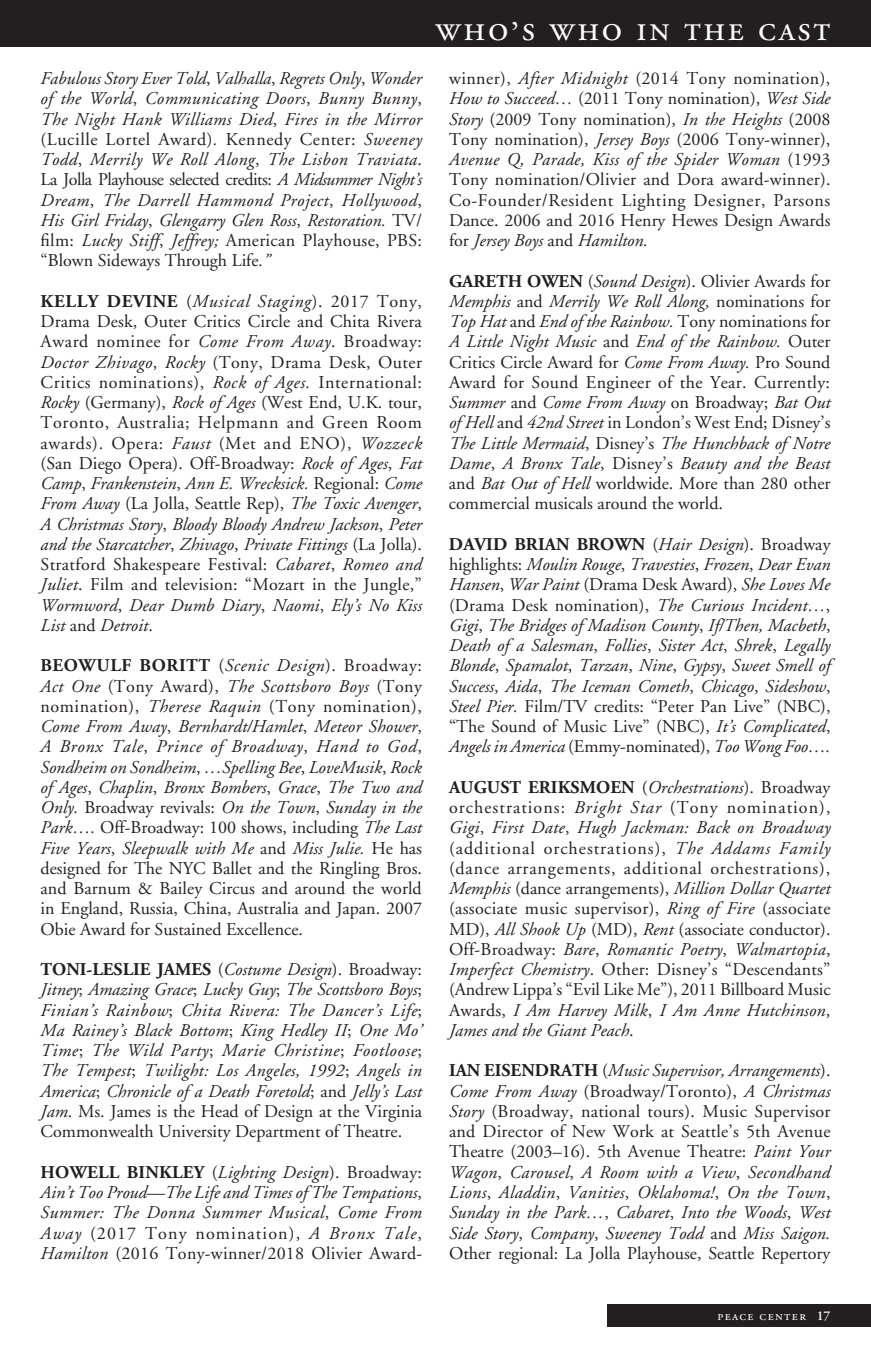
<style>
.page{position:relative;width:871px;height:1357px;background:#fff}
.page>*{position:absolute;margin:0;border:0;box-sizing:border-box;transform-origin:0 0}
.t1{font:36px "Adobe Garamond Exp";letter-spacing:.07em;color:#fff}
.t2{font:18px/20.2px "Adobe Garamond";color:#231f20;text-align:justify}
.t3{font:italic 18px/20.2px "Adobe Garamond";color:#231f20;text-align:justify}
.t4{font:13.5px "Adobe Garamond Exp";letter-spacing:.1em;color:#fff}
.s1{font-family:"Adobe Garamond"}
.s2{font-style:normal}
.s3{font-weight:700}
.s4{font-style:italic}
.s5{font-weight:700;font-style:normal}
.s6{font-family:"Adobe Garamond";font-weight:600}
</style>
<div class="page">
<div style="left:0;top:0;width:871px;height:46px;background:#231f20"></div>
<div style="left:608px;top:1304px;width:263px;height:23px;background:#231f20"></div>
<p class="t1" style="left:435px;top:14px;width:396px">who<span class="s1">’</span>s who in the cast</p>
<p class="t3" style="left:40px;top:69px;width:383px">Fabulous Story Ever Told<span class="s2">,</span> Valhalla<span class="s2">,</span> Regrets Only<span class="s2">,</span> Wonder of the World<span class="s2">,</span> Communicating Doors<span class="s2">,</span> Bunny Bunny<span class="s2">, </span>The Night Hank Williams Died<span class="s2">,</span> Fires in the Mirror <span class="s2">(Lucille Lortel Award)</span>. <span class="s2">Kennedy Center:</span> Sweeney Todd<span class="s2">,</span> Merrily We Roll Along<span class="s2">,</span> The Lisbon Traviata<span class="s2">.<br>La Jolla Playhouse selected credits:</span> A Midsummer Night’s Dream<span class="s2">,</span> The Darrell Hammond Project<span class="s2">,</span> Hollywood<span class="s2">, </span>His Girl Friday<span class="s2">,</span> Glengarry Glen Ross<span class="s2">,</span> Restoration. <span class="s2">TV/ film:</span> Lucky Stiff<span class="s2">,</span> Jeffrey; <span class="s2">American Playhouse, PBS: “Blown Sideways Through Life</span>.”</p>
<p class="t2" style="left:41px;top:291px;width:383px"><span class="s3">KELLY DEVINE</span> (<span class="s4">Musical Staging</span>). 2017 Tony, Drama Desk, Outer Critics Circle and Chita Rivera Award nominee for <span class="s4">Come From Away</span>. Broadway:<br><span class="s4">Doctor Zhivago</span>, <span class="s4">Rocky</span> (Tony, Drama Desk, Outer Critics nominations), <span class="s4">Rock of Ages.</span> International:<br><span class="s4">Rocky</span> (Germany), <span class="s4">Rock of Ages</span> (West End, U.K. tour, Toronto, Australia; Helpmann and Green Room awards). Opera: <span class="s4">Faust</span> (Met and ENO), <span class="s4">Wozzeck </span>(San Diego Opera). Off-Broadway: <span class="s4">Rock of Ages</span>, <span class="s4">Fat Camp</span>, <span class="s4">Frankenstein</span>, <span class="s4">Ann E. Wrecksick.</span> Regional: <span class="s4">Come From Away</span> (La Jolla, Seattle Rep), <span class="s4">The Toxic Avenger</span>, <span class="s4">A Christmas Story</span>, <span class="s4">Bloody Bloody Andrew Jackson</span>, <span class="s4">Peter and the Starcatcher</span>, <span class="s4">Zhivago</span>, <span class="s4">Private Fittings</span> (La Jolla).<br>Stratford Shakespeare Festival: <span class="s4">Cabaret</span>, <span class="s4">Romeo and Juliet</span>. Film and television: “Mozart in the Jungle,” <span class="s4">Wormword</span>, <span class="s4">Dear Dumb Diary</span>, <span class="s4">Naomi</span>, <span class="s4">Ely’s No Kiss List</span> and <span class="s4">Detroit</span>.</p>
<p class="t2" style="left:40px;top:656px;width:383px"><span class="s3">BEOWULF BORITT</span> (<span class="s4">Scenic Design</span>). Broadway:<br><span class="s4">Act One</span> (Tony Award), <span class="s4">The Scottsboro Boys</span> (Tony nomination), <span class="s4">Therese Raquin</span> (Tony nomination), <span class="s4">Come From Away</span>, <span class="s4">Bernhardt/Hamlet</span>, <span class="s4">Meteor Shower</span>, <span class="s4">A Bronx Tale</span>, <span class="s4">Prince of Broadway</span>, <span class="s4">Hand to God</span>, <span class="s4">Sondheim on Sondheim</span>, <span class="s4">…Spelling Bee</span>, <span class="s4">LoveMusik</span>, <span class="s4">Rock of Ages</span>, <span class="s4">Chaplin</span>, <span class="s4">Bronx Bombers</span>, <span class="s4">Grace</span>, <span class="s4">The Two and Only.</span> Broadway revivals: <span class="s4">On the Town</span>, <span class="s4">Sunday in the Park….</span> Off-Broadway: 100 shows, including <span class="s4">The Last Five Years</span>, <span class="s4">Sleepwalk with Me</span> and <span class="s4">Miss Julie.</span> He has designed for The NYC Ballet and the Ringling Bros. and Barnum &amp; Bailey Circus and around the world in England, Russia, China, Australia and Japan. 2007<br>Obie Award for Sustained Excellence.</p>
<p class="t3" style="left:41px;top:960px;width:383px"><span class="s5">TONI-LESLIE JAMES</span> <span class="s2">(</span>Costume Design<span class="s2">). Broadway:<br></span>Jitney<span class="s2">;</span> Amazing Grace<span class="s2">;</span> Lucky Guy<span class="s2">;</span> The Scottsboro Boys<span class="s2">; </span>Finian’s Rainbow<span class="s2">;</span> Chita Rivera: The Dancer’s Life<span class="s2">; </span>Ma Rainey’s Black Bottom<span class="s2">;</span> King Hedley II<span class="s2">;</span> One Mo’ Time<span class="s2">;</span> The Wild Party<span class="s2">;</span> Marie Christine<span class="s2">;</span> Footloose<span class="s2">; </span>The Tempest<span class="s2">;</span> Twilight: Los Angeles, 1992<span class="s2">;</span> Angels in America<span class="s2">;</span> Chronicle of a Death Foretold<span class="s2">; and</span> Jelly’s Last Jam<span class="s2">. Ms. James is the Head of Design at the Virginia Commonwealth University Department of Theatre.</span></p>
<p class="t3" style="left:41px;top:1162px;width:383px"><span class="s5">HOWELL BINKLEY</span> <span class="s2">(</span>Lighting Design<span class="s2">). Broadway:<br></span>Ain’t Too Proud—The Life and Times of The Tempations<span class="s2">, </span>Summer: The Donna Summer Musical<span class="s2">,</span> Come From Away <span class="s2">(2017 Tony nomination),</span> A Bronx Tale<span class="s2">, </span>Hamilton <span class="s2">(2016 Tony-winner/2018 Olivier Award-</span></p>
<p class="t2" style="left:449px;top:69px;width:383px">winner), <span class="s4">After Midnight</span> (2014 Tony nomination), <span class="s4">How to Succeed…</span> (2011 Tony nomination), <span class="s4">West Side Story</span> (2009 Tony nomination), <span class="s4">In the Heights</span> (2008<br>Tony nomination), <span class="s4">Jersey Boys</span> (2006 Tony-winner), <span class="s4">Avenue Q, Parade, Kiss of the Spider Woman</span> (1993<br>Tony nomination/Olivier and Dora award-winner).<br>Co-Founder/Resident Lighting Designer, Parsons Dance. 2006 and 2016 Henry Hewes Design Awards for <span class="s4">Jersey Boys</span> and <span class="s4">Hamilton.</span></p>
<p class="t2" style="left:449px;top:271px;width:383px"><span class="s3">GARETH OWEN</span> (<span class="s4">Sound Design</span>). Olivier Awards for <span class="s4">Memphis</span> and <span class="s4">Merrily We Roll Along,</span> nominations for <span class="s4">Top Hat</span> and <span class="s4">End of the Rainbow.</span> Tony nominations for <span class="s4">A Little Night Music</span> and <span class="s4">End of the Rainbow.</span> Outer Critics Circle Award for <span class="s4">Come From Away.</span> Pro Sound Award for Sound Engineer of the Year. Currently:<br><span class="s4">Summer</span> and <span class="s4">Come From Away</span> on Broadway; <span class="s4">Bat Out of Hell</span> and <span class="s4">42nd Street</span> in London’s West End; Disney’s <span class="s4">The Little Mermaid</span>, Disney’s <span class="s4">The Hunchback of Notre Dame</span>, <span class="s4">A Bronx Tale</span>, Disney’s <span class="s4">Beauty and the Beast </span>and <span class="s4">Bat Out of Hell</span> worldwide. More than 280 other commercial musicals around the world.</p>
<p class="t3" style="left:449px;top:535px;width:383px"><span class="s5">DAVID BRIAN BROWN</span> <span class="s2">(</span>Hair Design<span class="s2">). Broadway highlights:</span> Moulin Rouge<span class="s2">,</span> Travesties<span class="s2">,</span> Frozen<span class="s2">,</span> Dear Evan Hansen<span class="s2">,</span> War Paint <span class="s2">(Drama Desk Award),</span> She Loves Me <span class="s2">(Drama Desk nomination),</span> The Curious Incident…<span class="s2">, </span>Gigi<span class="s2">,</span> The Bridges of Madison County<span class="s2">,</span> If/Then, Macbeth<span class="s2">, </span>Death of a Salesman<span class="s2">,</span> Follies<span class="s2">,</span> Sister Act<span class="s2">,</span> Shrek<span class="s2">,</span> Legally Blonde<span class="s2">,</span> Spamalot<span class="s2">,</span> Tarzan<span class="s2">,</span> Nine<span class="s2">,</span> Gypsy<span class="s2">,</span> Sweet Smell of Success<span class="s2">,</span> Aida<span class="s2">,</span> The Iceman Cometh<span class="s2">,</span> Chicago<span class="s2">,</span> Sideshow<span class="s2">, </span>Steel Pier. <span class="s2">Film/TV credits: “Peter Pan Live” (NBC), “The Sound of Music Live” (NBC),</span> It’s Complicated<span class="s2">, </span>Angels in America <span class="s2">(Emmy-nominated),</span> Too Wong Foo….</p>
<p class="t2" style="left:449px;top:777px;width:383px"><span class="s3">AUGUST ERIKSMOEN</span> (<span class="s4">Orchestrations</span>). Broadway orchestrations: <span class="s4">Bright Star</span> (Tony nomination), <span class="s4">Gigi</span>, <span class="s4">First Date</span>, <span class="s4">Hugh Jackman: Back on Broadway </span>(additional orchestrations), <span class="s4">The Addams Family </span>(dance arrangements, additional orchestrations), <span class="s4">Memphis</span> (dance arrangements), <span class="s4">Million Dollar Quartet </span>(associate music supervisor), <span class="s4">Ring of Fire</span> (associate MD), <span class="s4">All Shook Up</span> (MD), <span class="s4">Rent</span> (associate conductor).<br>Off-Broadway: <span class="s4">Bare</span>, <span class="s4">Romantic Poetry</span>, <span class="s4">Walmartopia</span>, <span class="s4">Imperfect Chemistry</span>. Other: Disney’s “Descendants” (Andrew Lippa’s “Evil Like Me”), 2011 Billboard Music Awards, <span class="s4">I Am Harvey Milk</span>, <span class="s4">I Am Anne Hutchinson</span>, <span class="s4">James and the Giant Peach</span>.</p>
<p class="t3" style="left:449px;top:1061px;width:383px"><span class="s5">IAN EISENDRATH</span> <span class="s2">(</span>Music Supervisor, Arrangements<span class="s2">).<br></span>Come From Away <span class="s2">(Broadway/Toronto),</span> A Christmas Story <span class="s2">(Broadway, national tours). Music Supervisor and Director of New Work at Seattle’s 5th Avenue Theatre (2003–16). 5th Avenue Theatre:</span> Paint Your Wagon<span class="s2">,</span> Carousel<span class="s2">,</span> A Room with a View<span class="s2">,</span> Secondhand Lions<span class="s2">,</span> Aladdin<span class="s2">,</span> Vanities<span class="s2">,</span> Oklahoma!<span class="s2">,</span> On the Town<span class="s2">, </span>Sunday in the Park…<span class="s2">,</span> Cabaret<span class="s2">,</span> Into the Woods<span class="s2">,</span> West Side Story<span class="s2">,</span> Company<span class="s2">,</span> Sweeney Todd <span class="s2">and</span> Miss Saigon.<br><span class="s2">Other regional: La Jolla Playhouse, Seattle Repertory</span></p>
<p class="t4" style="left:717px;top:1310px;width:114px">peace center <span class="s6">17</span></p>
</div>
